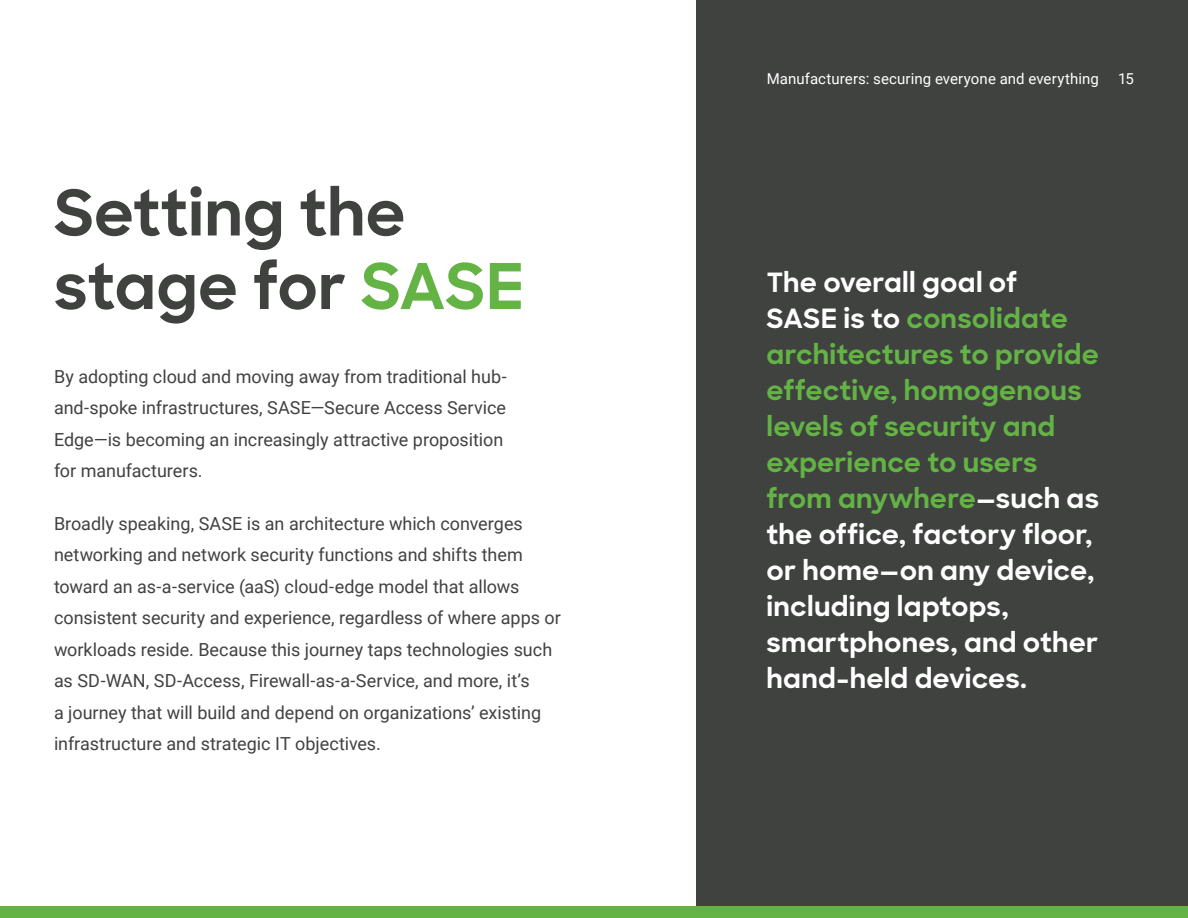
<style>
.page{position:relative;width:1188px;height:918px;background:#fff}
.page>*{position:absolute;margin:0;border:0;box-sizing:border-box;transform-origin:0 0}
.t1{font:700 63px/73.5px "Sharp Sans";color:#404240}
.t2{font:700 27px/36px "Sharp Sans";letter-spacing:.005em;color:#fff}
.t3{font:18px/31.5px "Roboto";color:#404240}
.t4{font:15px "Roboto";letter-spacing:.005em;color:#fff}
.s1{color:#63b345}
</style>
<div class="page">
<div style="left:697px;top:0;width:491px;height:918px;background:#404240"></div>
<div style="left:0;top:906px;width:1188px;height:12px;background:#63b345"></div>
<p class="t1" style="left:54px;top:174px;width:472px">Setting the stage for <span class="s1">SASE</span></p>
<p class="t3" style="left:54px;top:360px;width:454px">By adopting cloud and moving away from traditional hub&shy;and-spoke infrastructures, SASE—Secure Access Service Edge—is becoming an increasingly attractive proposition for manufacturers.</p>
<p class="t3" style="left:54px;top:507px;width:508px">Broadly speaking, SASE is an architecture which converges networking and network security functions and shifts them toward an as-a-service (aaS) cloud-edge model that allows consistent security and experience, regardless of where apps or workloads reside. Because this journey taps technologies such as SD-WAN, SD-Access, Firewall-as-a-Service, and more, it’s<br>a journey that will build and depend on organizations’ existing infrastructure and strategic IT objectives.</p>
<p class="t4" style="left:767px;top:68px;width:334px">Manufacturers: securing everyone and everything</p>
<p class="t4" style="left:1118px;top:68px;width:17px">15</p>
<p class="t2" style="left:766px;top:263px;width:334px">The overall goal of<br>SASE is to <span class="s1">consolidate architectures to provide effective, homogenous levels of security and experience to users from anywhere</span>—such as the office, factory floor, or home—on any device, including laptops, smartphones, and other hand-held devices.</p>
</div>
